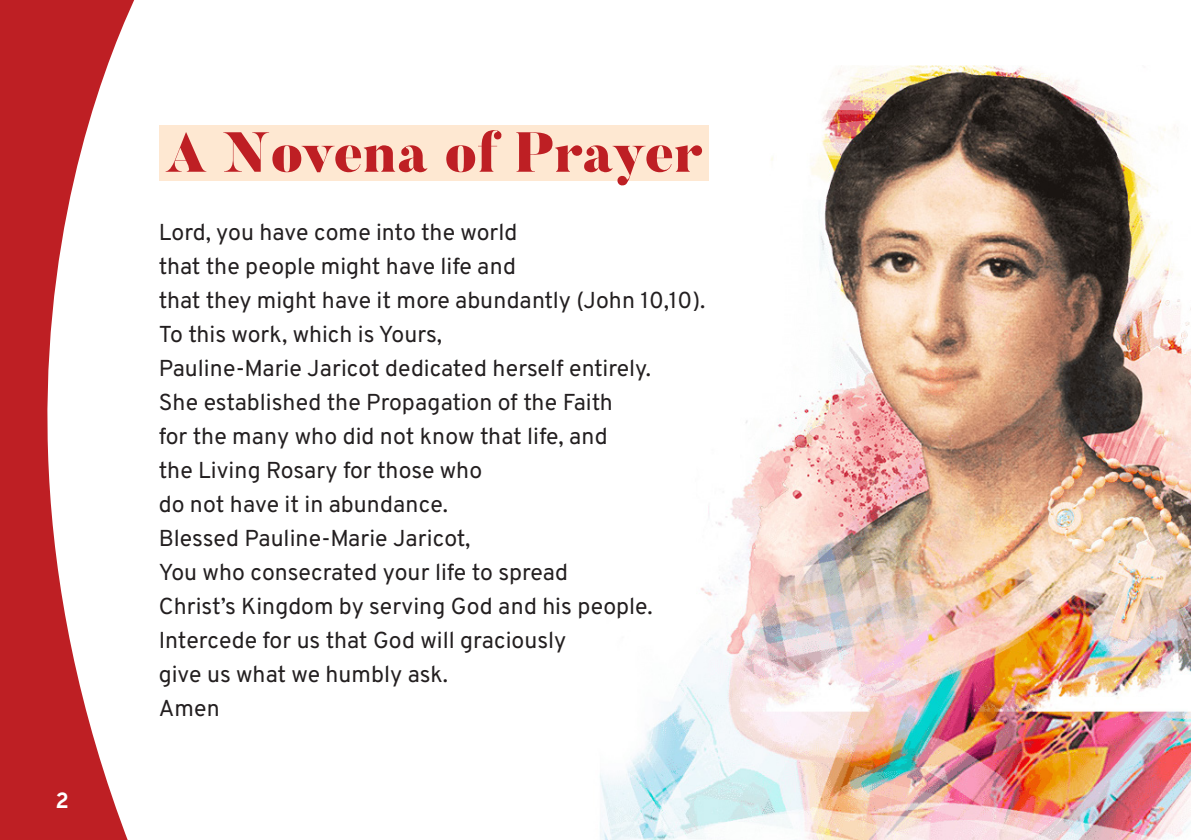
<style>
.page{position:relative;width:1191px;height:840px;background:#fff}
.page>*{position:absolute;margin:0;border:0;box-sizing:border-box;transform-origin:0 0}
.t1{font:900 56px "Butler";color:#be1f24}
.t2{font:23px "Overpass";color:#231f20}
.t3{font:700 22px "Overpass";color:#fff}
</style>
<div class="page">
<img style="left:545px;top:66px;width:646px;height:773px">
<svg style="left:0;top:0;width:238px;height:839px"></svg>
<div style="left:159px;top:125px;width:549px;height:55px;background:#fee8d2"></div>
<p class="t3" style="left:56px;top:782px;width:15px">2</p>
<p class="t1" style="left:164px;top:117px;width:540px">A Novena of Prayer</p>
<p class="t2" style="left:159px;top:213px;width:360px">Lord, you have come into the world</p>
<p class="t2" style="left:159px;top:247px;width:358px">that the people might have life and</p>
<p class="t2" style="left:159px;top:281px;width:548px">that they might have it more abundantly (John 10,10).</p>
<p class="t2" style="left:159px;top:315px;width:285px">To this work, which is Yours,</p>
<p class="t2" style="left:159px;top:349px;width:494px">Pauline-Marie Jaricot dedicated herself entirely.</p>
<p class="t2" style="left:159px;top:383px;width:455px">She established the Propagation of the Faith</p>
<p class="t2" style="left:159px;top:417px;width:450px">for the many who did not know that life, and</p>
<p class="t2" style="left:159px;top:451px;width:325px">the Living Rosary for those who</p>
<p class="t2" style="left:159px;top:485px;width:290px">do not have it in abundance.</p>
<p class="t2" style="left:159px;top:519px;width:313px">Blessed Pauline-Marie Jaricot,</p>
<p class="t2" style="left:159px;top:553px;width:411px">You who consecrated your life to spread</p>
<p class="t2" style="left:159px;top:587px;width:495px">Christ’s Kingdom by serving God and his people.</p>
<p class="t2" style="left:159px;top:621px;width:409px">Intercede for us that God will graciously</p>
<p class="t2" style="left:159px;top:655px;width:291px">give us what we humbly ask.</p>
<p class="t2" style="left:159px;top:689px;width:62px">Amen</p>
</div>
